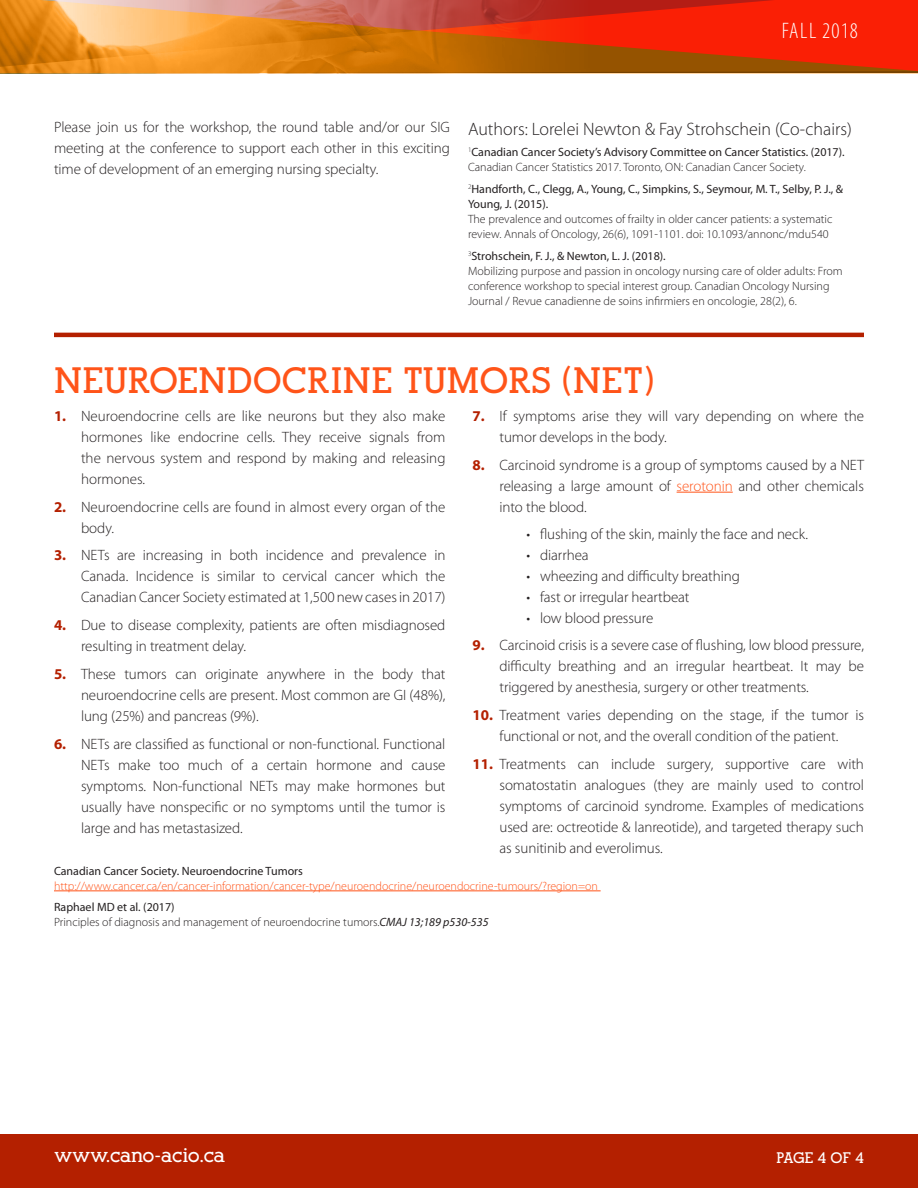
<style>
.page{position:relative;width:918px;height:1188px;background:#fff}
.page>*{position:absolute;margin:0;border:0;box-sizing:border-box;transform-origin:0 0}
.t1{font:700 36px "Alexandria FLF";letter-spacing:.005em;color:#ff5419}
.t2{font:300 condensed 22.5px "Myriad Pro";letter-spacing:.05em;color:#fff}
.t3{font:700 19.5px "Alexandria FLF";letter-spacing:-.005em;color:#fff}
.t4{font:300 18px "Myriad Pro";color:#231f20}
.t5{font:300 15px/21px "Myriad Pro";letter-spacing:-.005em;color:#231f20;text-align:justify}
.t6{font:700 15px "Alexandria FLF";letter-spacing:-.02em;color:#fff}
.t7{font:300 12px/15px "Myriad Pro";color:#231f20}
.t8{font:12px/15px "Myriad Pro";color:#231f20}
.t9{font:300 12px "Myriad Pro";color:#ff5419}
.s1{font-weight:300}
.s2{font-weight:400}
.s3{font-weight:700;color:#b42000}
.s4{color:#ff5419}
.s5{font-weight:400;font-style:italic}
</style>
<div class="page">
<div style="left:0;top:1134px;width:918px;height:54px;background:#b42000"></div>
<svg style="left:0;top:0;width:918px;height:73px"></svg>
<hr style="left:677px;top:492px;width:56px;height:1px;background:#ff5419">
<hr style="left:54px;top:891px;width:547px;height:1px;background:#ff5419">
<hr style="left:54px;top:333px;width:810px;height:4px;background:#b42000">
<h2 class="t2" style="left:782px;top:18px;width:78px">Fall 2018</h2>
<p class="t5" style="left:54px;top:117px;width:397px">Please join us for the workshop, the round table and/or our SIG meeting at the conference to support each other in this exciting time of development of an emerging nursing specialty.</p>
<p class="t4" style="left:468px;top:118px;width:386px">Authors: Lorelei Newton &amp; Fay Strohschein (Co-chairs)</p>
<p class="t8" style="left:468px;top:145px;width:378px"><sup>1</sup>Canadian Cancer Society’s Advisory Committee on Cancer Statistics. (2017).<br><span class="s1">Canadian Cancer Statistics 2017. Toronto, ON: Canadian Cancer Society.</span></p>
<p class="t8" style="left:468px;top:181px;width:377px"><sup>2</sup>Handforth, C., Clegg, A., Young, C., Simpkins, S., Seymour, M. T., Selby, P. J., &amp;<br>Young, J. (2015).</p>
<p class="t7" style="left:468px;top:212px;width:366px">The prevalence and outcomes of frailty in older cancer patients: a systematic review. Annals of Oncology, 26(6), 1091-1101. doi: 10.1093/annonc/mdu540</p>
<p class="t7" style="left:468px;top:248px;width:376px"><sup>3</sup><span class="s2">Strohschein, F. J., &amp; Newton, L. J. (2018).<br></span>Mobilizing purpose and passion in oncology nursing care of older adults: From conference workshop to special interest group. Canadian Oncology Nursing Journal / Revue canadienne de soins infirmiers en oncologie, 28(2), 6.</p>
<h1 class="t1" style="left:54px;top:362px;width:602px">NEUROENDOCRINE TUMORS (NET )</h1>
<p class="t5" style="left:81px;top:405px;width:366px;text-indent:-27px"><span class="s3">1.</span> Neuroendocrine cells are like neurons but they also make hormones like endocrine cells. They receive signals from the nervous system and respond by making and releasing hormones.</p>
<p class="t5" style="left:81px;top:496px;width:366px;text-indent:-27px"><span class="s3">2.</span> Neuroendocrine cells are found in almost every organ of the body.</p>
<p class="t5" style="left:81px;top:545px;width:366px;text-indent:-27px"><span class="s3">3.</span> NETs are increasing in both incidence and prevalence in Canada. Incidence is similar to cervical cancer which the Canadian Cancer Society estimated at 1,500 new cases in 2017)</p>
<p class="t5" style="left:81px;top:615px;width:366px;text-indent:-27px"><span class="s3">4.</span> Due to disease complexity, patients are often misdiagnosed resulting in treatment delay.</p>
<p class="t5" style="left:81px;top:663px;width:366px;text-indent:-27px"><span class="s3">5.</span> These tumors can originate anywhere in the body that neuroendocrine cells are present. Most common are GI (48%), lung (25%) and pancreas (9%).</p>
<p class="t5" style="left:81px;top:733px;width:366px;text-indent:-27px"><span class="s3">6.</span> NETs are classified as functional or non-functional. Functional NETs make too much of a certain hormone and cause symptoms. Non-functional NETs may make hormones but usually have nonspecific or no symptoms until the tumor is large and has metastasized.</p>
<p class="t5" style="left:500px;top:405px;width:366px;text-indent:-27px"><span class="s3">7.</span> If symptoms arise they will vary depending on where the tumor develops in the body.</p>
<p class="t5" style="left:500px;top:454px;width:366px;text-indent:-27px"><span class="s3">8.</span> Carcinoid syndrome is a group of symptoms caused by a NET releasing a large amount of <span class="s4">serotonin</span> and other chemicals into the blood.</p>
<p class="t5" style="left:526px;top:524px;width:283px">• flushing of the skin, mainly the face and neck.</p>
<p class="t5" style="left:526px;top:545px;width:64px">• diarrhea</p>
<p class="t5" style="left:526px;top:566px;width:215px">• wheezing and difficulty breathing</p>
<p class="t5" style="left:526px;top:587px;width:165px">• fast or irregular heartbeat</p>
<p class="t5" style="left:526px;top:608px;width:128px">• low blood pressure</p>
<p class="t5" style="left:500px;top:635px;width:366px;text-indent:-27px"><span class="s3">9.</span> Carcinoid crisis is a severe case of flushing, low blood pressure, difficulty breathing and an irregular heartbeat. It may be triggered by anesthesia, surgery or other treatments.</p>
<p class="t5" style="left:472px;top:705px;width:393px;text-align:center"><span class="s3">10.</span> Treatment varies depending on the stage, if the tumor is functional or not, and the overall condition of the patient.</p>
<p class="t5" style="left:500px;top:753px;width:366px;text-indent:-27px"><span class="s3">11.</span> Treatments can include surgery, supportive care with somatostatin analogues (they are mainly used to control symptoms of carcinoid syndrome. Examples of medications used are: octreotide &amp; lanreotide), and targeted therapy such as sunitinib and everolimus.</p>
<p class="t8" style="left:54px;top:863px;width:250px">Canadian Cancer Society. Neuroendocrine Tumors</p>
<p class="t9" style="left:54px;top:878px;width:546px">http://www.cancer.ca/en/cancer-information/cancer-type/neuroendocrine/neuroendocrine-tumours/?region=on</p>
<p class="t7" style="left:54px;top:900px;width:436px"><span class="s2">Raphael MD et al. (2017)<br></span>Principles of diagnosis and management of neuroendocrine tumors.<span class="s5">CMAJ 13;189 p530-535</span></p>
<h3 class="t3" style="left:54px;top:1145px;width:173px">WWW.CANO-ACIO.CA</h3>
<p class="t6" style="left:776px;top:1149px;width:89px">PAGE 4 OF 4</p>
</div>
